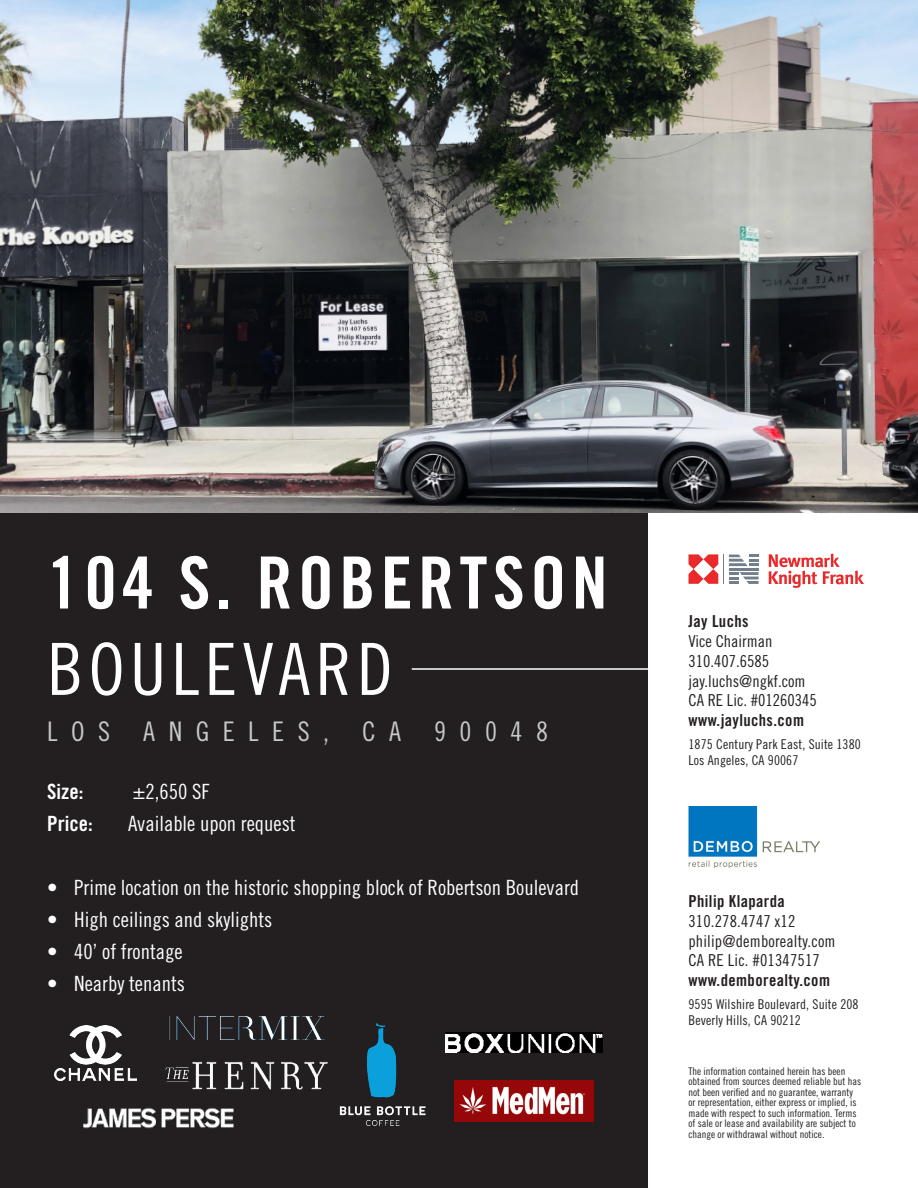
<style>
.page{position:relative;width:918px;height:1188px;background:#fff}
.page>*{position:absolute;margin:0;border:0;box-sizing:border-box;transform-origin:0 0}
.t1{font:72px/86.4px "Trade Gothic Bold Cond Twenty";letter-spacing:.075em;color:#fff}
.t2{font:27px "Trade Gothic Cond Eighteen";letter-spacing:.5em;color:#c7c8ca}
.t3{font:21px "Trade Gothic Cond Eighteen";color:#fff}
.t4{font:21px "Trade Gothic Bold Cond Twenty";color:#fff}
.t5{font:16.5px "Trade Gothic Cond Eighteen";color:#231f20}
.t6{font:16.5px "Trade Gothic Bold Cond Twenty";letter-spacing:.025em;color:#231f20}
.t7{font:13.5px "Trade Gothic Cond Eighteen";letter-spacing:.01em;color:#231f20}
.t8{font:10.5px/10.5px "Trade Gothic Cond Eighteen";color:#231f20}
.s1{font-family:"Trade Gothic Cond Eighteen"}
</style>
<div class="page">
<img style="left:0;top:0;width:918px;height:513px">
<div style="left:0;top:513px;width:648px;height:675px;background:#231f20"></div>
<svg style="left:769px;top:554px;width:95px;height:34px"></svg>
<svg style="left:688px;top:554px;width:30px;height:30px"></svg>
<hr style="left:723px;top:554px;width:1px;height:30px;background:#727f8a">
<svg style="left:729px;top:555px;width:30px;height:11px"></svg>
<svg style="left:729px;top:572px;width:30px;height:12px"></svg>
<hr style="left:729px;top:568px;width:30px;height:3px;background:#727f8a">
<img style="left:688px;top:806px;width:132px;height:61px">
<hr style="left:412px;top:668px;width:243px;height:2px;background:#fff">
<img style="left:54px;top:1026px;width:82px;height:54px">
<img style="left:169px;top:1016px;width:156px;height:24px">
<img style="left:165px;top:1061px;width:163px;height:29px">
<img style="left:445px;top:1033px;width:158px;height:20px">
<img style="left:339px;top:1023px;width:87px;height:103px">
<img style="left:83px;top:1107px;width:151px;height:22px">
<img style="left:455px;top:1080px;width:138px;height:41px">
<p class="t1" style="left:47px;top:539px;width:562px">104 S. ROBERTSON<br><span class="s1">BOULEVARD</span></p>
<p class="t2" style="left:47px;top:715px;width:502px">LOS ANGELES, CA 90048</p>
<p class="t4" style="left:47px;top:779px;width:38px">Size:</p>
<p class="t3" style="left:133px;top:780px;width:78px">±2,650 SF</p>
<p class="t4" style="left:47px;top:811px;width:47px">Price:</p>
<p class="t3" style="left:128px;top:811px;width:169px">Available upon request</p>
<p class="t3" style="left:47px;top:875px;width:534px">• Prime location on the historic shopping block of Robertson Boulevard</p>
<p class="t3" style="left:47px;top:907px;width:227px">• High ceilings and skylights</p>
<p class="t3" style="left:47px;top:939px;width:137px">• 40’ of frontage</p>
<p class="t3" style="left:47px;top:971px;width:139px">• Nearby tenants</p>
<p class="t6" style="left:688px;top:611px;width:62px">Jay Luchs</p>
<p class="t5" style="left:688px;top:631px;width:86px">Vice Chairman</p>
<p class="t5" style="left:688px;top:651px;width:82px">310.407.6585</p>
<p class="t5" style="left:688px;top:671px;width:119px">jay.luchs@ngkf.com</p>
<p class="t5" style="left:688px;top:691px;width:130px">CA RE Lic. #01260345</p>
<p class="t6" style="left:688px;top:710px;width:117px">www.jayluchs.com</p>
<p class="t7" style="left:688px;top:736px;width:174px">1875 Century Park East, Suite 1380</p>
<p class="t7" style="left:688px;top:753px;width:111px">Los Angeles, CA 90067</p>
<p class="t6" style="left:688px;top:891px;width:98px">Philip Klaparda</p>
<p class="t5" style="left:688px;top:911px;width:108px">310.278.4747 x12</p>
<p class="t5" style="left:688px;top:931px;width:149px">philip@demborealty.com</p>
<p class="t5" style="left:688px;top:951px;width:133px">CA RE Lic. #01347517</p>
<p class="t6" style="left:688px;top:970px;width:143px">www.demborealty.com</p>
<p class="t7" style="left:688px;top:996px;width:172px">9595 Wilshire Boulevard, Suite 208</p>
<p class="t7" style="left:688px;top:1013px;width:114px">Beverly Hills, CA 90212</p>
<p class="t8" style="left:688px;top:1066px;width:174px">The information contained herein has been obtained from sources deemed reliable but has not been verified and no guarantee, warranty or representation, either express or implied, is made with respect to such information. Terms of sale or lease and availability are subject to change or withdrawal without notice.</p>
</div>
